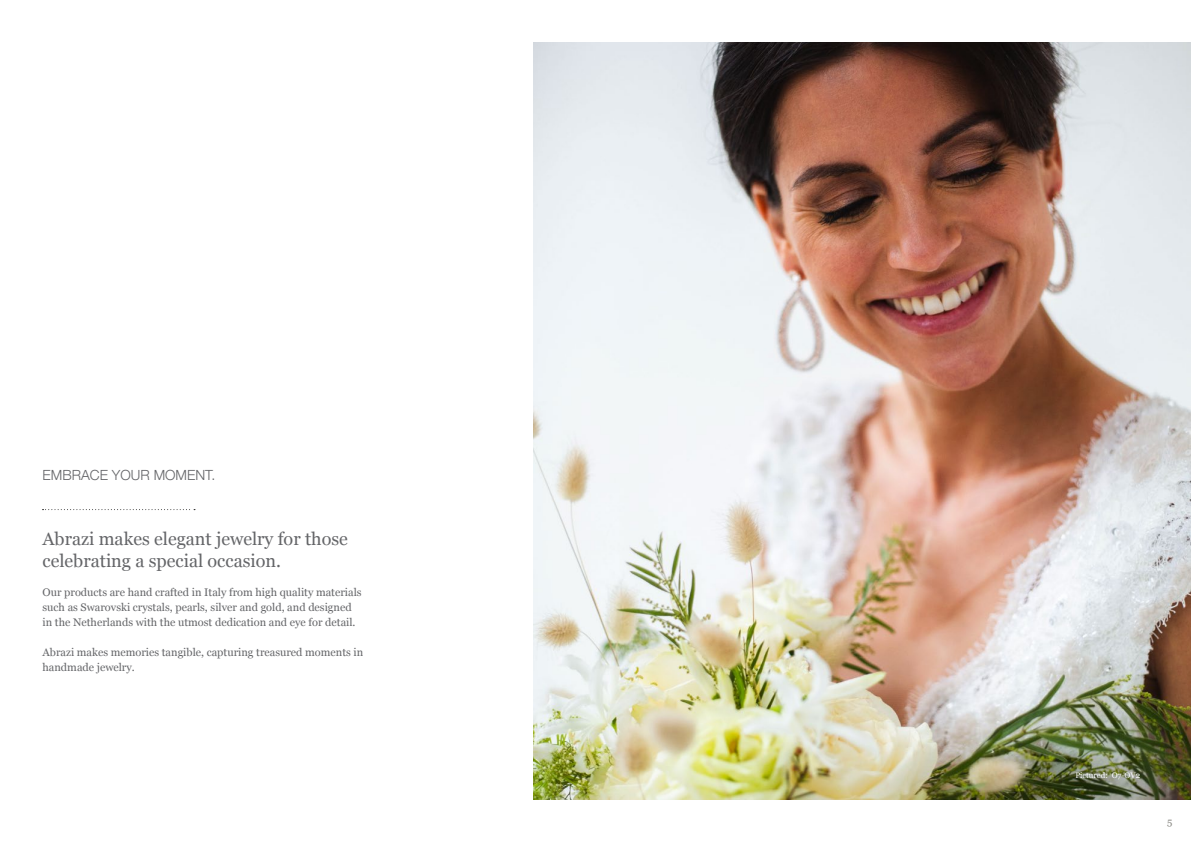
<style>
.page{position:relative;width:1191px;height:842px;background:#fff}
.page>*{position:absolute;margin:0;border:0;box-sizing:border-box;transform-origin:0 0}
.t1{font:18px/21.6px "Georgia";color:#646568}
.t2{font:300 14px "Helvetica Neue";color:#646568}
.t3{font:11px/15px "Georgia";color:#646568}
.t4{font:10px "Georgia";color:#8b8a85}
.t5{font:8px "Georgia";color:#fff}
</style>
<div class="page">
<svg style="left:43px;top:509px;width:152px;height:1px"></svg>
<img style="left:533px;top:43px;width:658px;height:756px">
<p class="t2" style="left:43px;top:464px;width:174px">EMBRACE YOUR MOMENT.</p>
<h1 class="t1" style="left:43px;top:527px;width:307px">Abrazi makes elegant jewelry for those celebrating a special occasion.</h1>
<p class="t3" style="left:43px;top:584px;width:320px">Our products are hand crafted in Italy from high quality materials such as Swarovski crystals, pearls, silver and gold, and designed in the Netherlands with the utmost dedication and eye for detail.</p>
<p class="t3" style="left:43px;top:644px;width:322px">Abrazi makes memories tangible, capturing treasured moments in handmade jewelry.</p>
<p class="t5" style="left:1075px;top:770px;width:67px">Pictured: O7-OV2</p>
<p class="t4" style="left:1167px;top:814px;width:7px">5</p>
</div>
